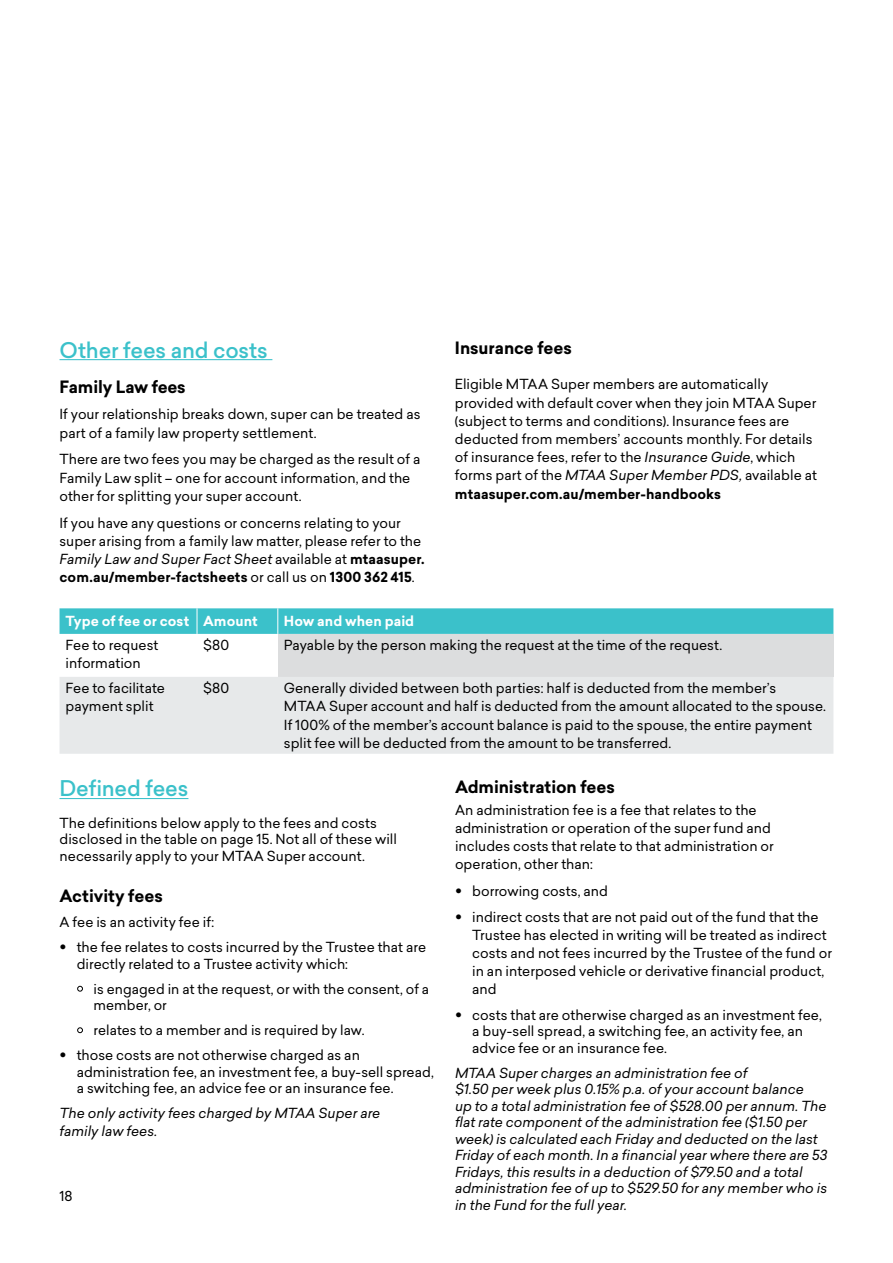
<style>
.page{position:relative;width:893px;height:1263px;background:#fff}
.page>*{position:absolute;margin:0;border:0;box-sizing:border-box;transform-origin:0 0}
._4__Body_copy{font:500 21.15px "Sailec";letter-spacing:-.01em;color:#3bc1ca}
._3__Subject_Header{font:500 21.15px "Sailec";letter-spacing:-.005em;color:#3bc1ca}
._3_1_Sub_Header{font:700 16.65px "Sailec";letter-spacing:-.005em;color:#000}
._4__Body_copy-2{font:700 16.65px "Sailec";letter-spacing:-.005em;color:#000}
._4__Body_copy-3{font:13.65px/18.1px "Sailec";color:#000}
._3__Subject_Header-2{font:13.65px/18.1px "Sailec";color:#000}
._4__Body_copy-4{font:italic 13.65px/16.5px "Sailec";color:#000}
._4__Body_copy-5{font:700 13.65px "Sailec";letter-spacing:.005em;color:#fff}
.t1{font:13.5px/16.5px "Sailec";color:#000}
.s1{font-style:italic}
.s2{font-weight:700}
.s3{font-size:20.25px}
</style>
<div class="page">
<hr style="left:60px;top:798px;width:128px;height:1px;background:#3bc1ca">
<div style="left:278px;top:634px;width:555px;height:43px;background:#dcddde"></div>
<div style="left:60px;top:677px;width:773px;height:77px;background:#e7e9ea"></div>
<svg style="left:60px;top:608px;width:773px;height:26px;background:#3fc2cb"></svg>
<hr style="left:60px;top:359px;width:212px;height:1px;background:#3bc1ca">
<p class="_4__Body_copy" style="left:60px;top:335px;width:210px">Other fees and costs</p>
<p class="_4__Body_copy-2" style="left:60px;top:375px;width:128px">Family Law fees</p>
<p class="_4__Body_copy-3" style="left:60px;top:405px;width:363px">If your relationship breaks down, super can be treated as part of a family law property settlement.</p>
<p class="_4__Body_copy-3" style="left:60px;top:450px;width:363px">There are two fees you may be charged as the result of a<br>Family Law split – one for account information, and the other for splitting your super account.</p>
<p class="_4__Body_copy-3" style="left:60px;top:513px;width:366px">If you have any questions or concerns relating to your super arising from a family law matter, please refer to the <span class="s1">Family Law and Super Fact Sheet</span> available at <span class="s2">mtaasuper. com.au/member-factsheets</span> or call us on <span class="s2">1300 362 415</span>.</p>
<p class="_3_1_Sub_Header" style="left:455px;top:336px;width:119px">Insurance fees</p>
<p class="_3__Subject_Header-2" style="left:455px;top:375px;width:364px">Eligible MTAA Super members are automatically provided with default cover when they join MTAA Super (subject to terms and conditions). Insurance fees are deducted from members’ accounts monthly. For details of insurance fees, refer to the <span class="s1">Insurance Guide</span>, which forms part of the <span class="s1">MTAA Super Member PDS,</span> available at <span class="s2">mtaasuper.com.au/member-handbooks</span></p>
<p class="_4__Body_copy-5" style="left:66px;top:611px;width:125px">Type of fee or cost</p>
<p class="_4__Body_copy-5" style="left:203px;top:611px;width:56px">Amount</p>
<p class="_4__Body_copy-5" style="left:284px;top:611px;width:132px">How and when paid</p>
<p class="_4__Body_copy-3" style="left:66px;top:636px;width:94px">Fee to request information</p>
<p class="_4__Body_copy-3" style="left:203px;top:636px;width:28px">$80</p>
<p class="_4__Body_copy-3" style="left:284px;top:636px;width:440px">Payable by the person making the request at the time of the request.</p>
<p class="_4__Body_copy-3" style="left:66px;top:679px;width:101px">Fee to facilitate payment split</p>
<p class="_4__Body_copy-3" style="left:203px;top:679px;width:28px">$80</p>
<p class="_4__Body_copy-3" style="left:284px;top:679px;width:544px">Generally divided between both parties: half is deducted from the member’s<br>MTAA Super account and half is deducted from the amount allocated to the spouse.<br>If 100% of the member’s account balance is paid to the spouse, the entire payment split fee will be deducted from the amount to be transferred.</p>
<p class="_3__Subject_Header" style="left:60px;top:774px;width:130px">Defined fees</p>
<p class="_4__Body_copy-3" style="left:60px;top:814px;width:339px;line-height:16.5px">The definitions below apply to the fees and costs disclosed in the table on page 15. Not all of these will necessarily apply to your MTAA Super account.</p>
<p class="_4__Body_copy-2" style="left:60px;top:884px;width:105px">Activity fees</p>
<p class="_4__Body_copy-3" style="left:60px;top:913px;width:156px">A fee is an activity fee if:</p>
<p class="_3__Subject_Header-2" style="left:77px;top:939px;width:351px;line-height:16.5px;text-indent:-17px"><span class="s3">•</span> the fee relates to costs incurred by the Trustee that are directly related to a Trustee activity which:</p>
<p class="t1" style="left:94px;top:980px;width:337px;text-indent:-17px"><span class="s3">•</span> is engaged in at the request, or with the consent, of a member, or</p>
<p class="t1" style="left:77px;top:1022px;width:289px"><span class="s3">•</span> relates to a member and is required by law.</p>
<p class="_3__Subject_Header-2" style="left:77px;top:1047px;width:359px;line-height:16.5px;text-indent:-17px"><span class="s3">•</span> those costs are not otherwise charged as an administration fee, an investment fee, a buy-sell spread, a switching fee, an advice fee or an insurance fee.</p>
<p class="_4__Body_copy-4" style="left:60px;top:1104px;width:322px;line-height:18px">The only activity fees charged by MTAA Super are family law fees.</p>
<p class="t1" style="left:60px;top:1188px;width:15px">18</p>
<p class="_3_1_Sub_Header" style="left:455px;top:775px;width:161px">Administration fees</p>
<p class="_4__Body_copy-3" style="left:455px;top:801px;width:320px">An administration fee is a fee that relates to the administration or operation of the super fund and includes costs that relate to that administration or operation, other than:</p>
<p class="_3__Subject_Header-2" style="left:455px;top:882px;width:155px"><span class="s3">•</span> borrowing costs, and</p>
<p class="_3__Subject_Header-2" style="left:472px;top:908px;width:361px;text-indent:-17px"><span class="s3">•</span> indirect costs that are not paid out of the fund that the Trustee has elected in writing will be treated as indirect costs and not fees incurred by the Trustee of the fund or in an interposed vehicle or derivative financial product, and</p>
<p class="_3__Subject_Header-2" style="left:472px;top:1006px;width:351px;line-height:16.5px;text-indent:-17px"><span class="s3">•</span> costs that are otherwise charged as an investment fee, a buy-sell spread, a switching fee, an activity fee, an advice fee or an insurance fee.</p>
<p class="_4__Body_copy-4" style="left:455px;top:1064px;width:374px">MTAA Super charges an administration fee of<br>$1.50 per week plus 0.15% p.a. of your account balance<br>up to a total administration fee of $528.00 per annum. The flat rate component of the administration fee ($1.50 per week) is calculated each Friday and deducted on the last Friday of each month. In a financial year where there are 53<br>Fridays, this results in a deduction of $79.50 and a total administration fee of up to $529.50 for any member who is in the Fund for the full year.</p>
</div>
